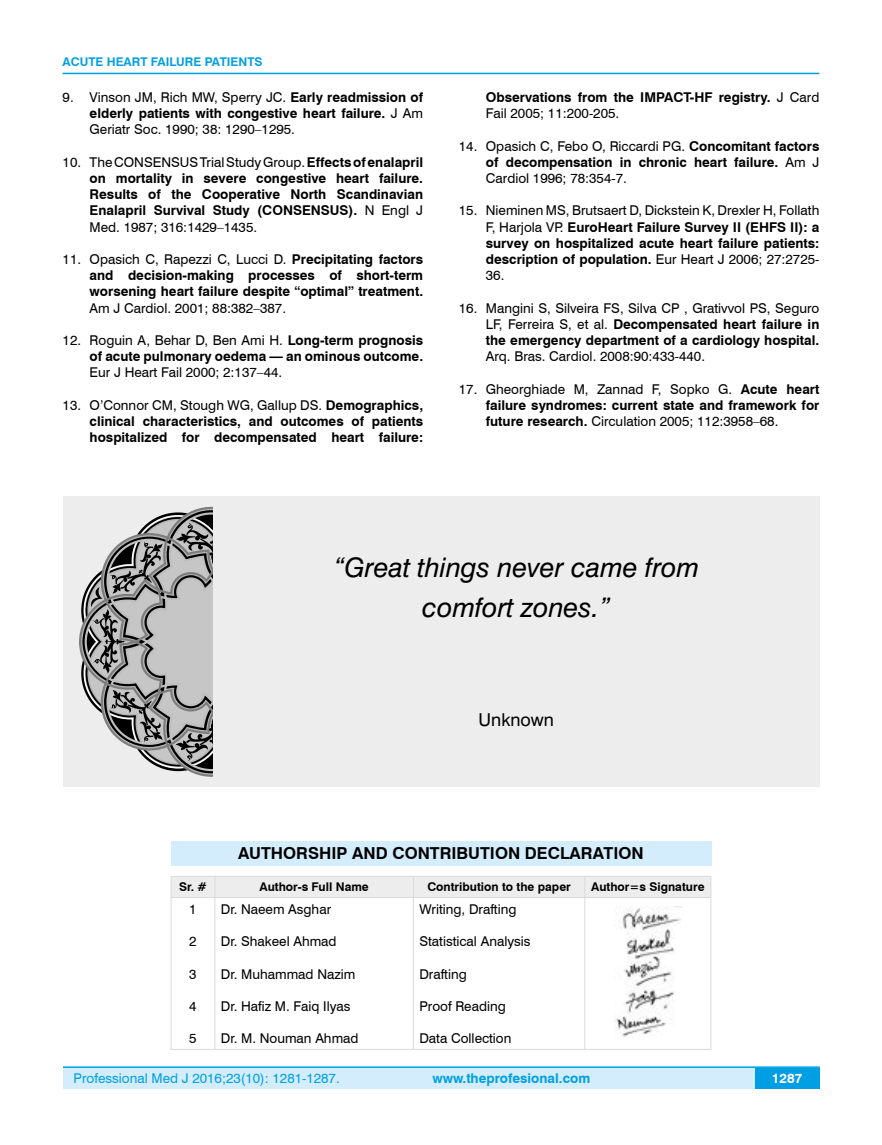
<style>
.page{position:relative;width:882px;height:1145px;background:#fff}
.page>*{position:absolute;margin:0;border:0;box-sizing:border-box;transform-origin:0 0}
.t1{font:italic 27px/40.5px "Swiss 721 BT";color:#000;text-align:center}
.t2{font:17.7px "Swiss 721 BT";color:#000}
.t3{font:700 16.5px "Swiss 721 BT";color:#000}
.t4{font:700 13.5px/16.2px "Swiss 721 BT";color:#000;text-align:justify}
.t5{font:13.5px "Swiss 721 BT";color:#000}
.t6{font:13.5px "Swiss 721 BT";color:#009fe3}
.t7{font:700 13.5px "Swiss 721 BT";color:#009fe3}
.t8{font:700 13.5px "Swiss 721 BT";color:#fff}
.t9{font:700 12px "Swiss 721 BT";color:#000}
.t10{font:700 12px "Swiss 721 BT";color:#009fe3}
.s1{font-weight:400}
</style>
<div class="page">
<div style="left:63px;top:1067px;width:756px;height:21px;background:#d4edfc"></div>
<hr style="left:63px;top:1066px;width:756px;height:2px;background:#009fe3">
<div style="left:754px;top:1068px;width:65px;height:20px;background:#009fe3"></div>
<hr style="left:63px;top:73px;width:756px;height:1px;background:#009fe3">
<div style="left:171px;top:841px;width:540px;height:24px;background:#d4edfc"></div>
<div style="left:171px;top:876px;width:540px;height:21px;background:#ededed"></div>
<hr style="left:171px;top:897px;width:44px;height:1px;background:#dadada">
<hr style="left:171px;top:898px;width:1px;height:151px;background:#dadada">
<hr style="left:215px;top:897px;width:198px;height:1px;background:#dadada">
<hr style="left:214px;top:898px;width:1px;height:151px;background:#dadada">
<hr style="left:413px;top:897px;width:171px;height:1px;background:#dadada">
<hr style="left:413px;top:898px;width:1px;height:151px;background:#dadada">
<hr style="left:584px;top:897px;width:127px;height:1px;background:#dadada">
<hr style="left:584px;top:898px;width:1px;height:151px;background:#dadada">
<hr style="left:710px;top:898px;width:1px;height:151px;background:#dadada">
<hr style="left:171px;top:1049px;width:44px;height:1px;background:#dadada">
<hr style="left:215px;top:1049px;width:198px;height:1px;background:#dadada">
<hr style="left:413px;top:1049px;width:171px;height:1px;background:#dadada">
<hr style="left:584px;top:1049px;width:127px;height:1px;background:#dadada">
<img style="left:614px;top:906px;width:67px;height:131px">
<div style="left:63px;top:496px;width:756px;height:291px;background:#ededed"></div>
<svg style="left:79px;top:506px;width:134px;height:271px"></svg>
<svg style="left:176px;top:522px;width:37px;height:43px;background:#7f7f7f"></svg>
<svg style="left:110px;top:690px;width:52px;height:52px;background:#767676"></svg>
<svg style="left:175px;top:718px;width:38px;height:43px;background:#7f7f7f"></svg>
<svg style="left:89px;top:541px;width:73px;height:132px;background:#8e8e8e"></svg>
<p class="t10" style="left:63px;top:53px;width:201px">ACUTE HEART FAILURE PATIENTS</p>
<p class="t4" style="left:90px;top:89px;width:335px;text-indent:-27px"><span class="s1">9. Vinson JM, Rich MW, Sperry JC.</span> Early readmission of elderly patients with congestive heart failure. <span class="s1">J Am Geriatr Soc. 1990; 38: 1290–1295.</span></p>
<p class="t4" style="left:90px;top:153px;width:335px;text-indent:-27px"><span class="s1">10. The CONSENSUS Trial Study Group.</span> Effects of enalapril on mortality in severe congestive heart failure.<br>Results of the Cooperative North Scandinavian Enalapril Survival Study (CONSENSUS). <span class="s1">N Engl J Med. 1987; 316:1429–1435.</span></p>
<p class="t4" style="left:90px;top:251px;width:335px;text-indent:-27px"><span class="s1">11. Opasich C, Rapezzi C, Lucci D.</span> Precipitating factors and decision-making processes of short-term worsening heart failure despite “optimal” treatment.</p>
<p class="t5" style="left:90px;top:298px;width:198px">Am J Cardiol. 2001; 88:382–387.</p>
<p class="t4" style="left:63px;top:332px;width:362px;text-align:right"><span class="s1">12. Roguin A, Behar D, Ben Ami H.</span> Long-term prognosis of acute pulmonary oedema — an ominous outcome.</p>
<p class="t5" style="left:90px;top:363px;width:194px">Eur J Heart Fail 2000; 2:137–44.</p>
<p class="t4" style="left:90px;top:396px;width:335px;text-indent:-27px"><span class="s1">13. O’Connor CM, Stough WG, Gallup DS.</span> Demographics, clinical characteristics, and outcomes of patients hospitalized for decompensated heart failure:</p>
<p class="t4" style="left:485px;top:89px;width:335px">Observations from the IMPACT-HF registry. <span class="s1">J Card<br>Fail 2005; 11:200-205.</span></p>
<p class="t4" style="left:485px;top:137px;width:335px;text-indent:-27px"><span class="s1">14. Opasich C, Febo O, Riccardi PG.</span> Concomitant factors of decompensation in chronic heart failure. <span class="s1">Am J Cardiol 1996; 78:354-7.</span></p>
<p class="t4" style="left:485px;top:202px;width:335px;text-indent:-27px"><span class="s1">15. Nieminen MS, Brutsaert D, Dickstein K, Drexler H, Follath F, Harjola VP.</span> EuroHeart Failure Survey II (EHFS II): a survey on hospitalized acute heart failure patients: description of population. <span class="s1">Eur Heart J 2006; 27:2725- 36.</span></p>
<p class="t4" style="left:485px;top:299px;width:335px;text-indent:-27px"><span class="s1">16. Mangini S, Silveira FS, Silva CP , Grativvol PS, Seguro LF, Ferreira S, et al.</span> Decompensated heart failure in the emergency department of a cardiology hospital.</p>
<p class="t5" style="left:485px;top:347px;width:220px">Arq. Bras. Cardiol. 2008:90:433-440.</p>
<p class="t4" style="left:485px;top:380px;width:335px;text-indent:-27px"><span class="s1">17. Gheorghiade M, Zannad F, Sopko G.</span> Acute heart failure syndromes: current state and framework for future research. <span class="s1">Circulation 2005; 112:3958–68.</span></p>
<h1 class="t1" style="left:333px;top:546px;width:367px">“Great things never came from comfort zones.”</h1>
<h2 class="t2" style="left:478px;top:707px;width:77px">Unknown</h2>
<p class="t3" style="left:238px;top:842px;width:406px">AUTHORSHIP AND CONTRIBUTION DECLARATION</p>
<p class="t9" style="left:179px;top:879px;width:29px">Sr. #</p>
<p class="t9" style="left:259px;top:879px;width:111px">Author-s Full Name</p>
<p class="t9" style="left:427px;top:879px;width:145px">Contribution to the paper</p>
<p class="t9" style="left:591px;top:879px;width:115px">Author=s Signature</p>
<p class="t5" style="left:189px;top:899px;width:9px">1</p>
<p class="t5" style="left:189px;top:932px;width:9px">2</p>
<p class="t5" style="left:189px;top:964px;width:9px">3</p>
<p class="t5" style="left:189px;top:996px;width:9px">4</p>
<p class="t5" style="left:189px;top:1029px;width:9px">5</p>
<p class="t5" style="left:419px;top:899px;width:99px">Writing, Drafting</p>
<p class="t5" style="left:419px;top:932px;width:113px">Statistical Analysis</p>
<p class="t5" style="left:419px;top:964px;width:49px">Drafting</p>
<p class="t5" style="left:419px;top:996px;width:88px">Proof Reading</p>
<p class="t5" style="left:419px;top:1029px;width:94px">Data Collection</p>
<p class="t5" style="left:221px;top:899px;width:112px">Dr. Naeem Asghar</p>
<p class="t5" style="left:221px;top:932px;width:117px">Dr. Shakeel Ahmad</p>
<p class="t5" style="left:221px;top:964px;width:136px">Dr. Muhammad Nazim</p>
<p class="t5" style="left:221px;top:996px;width:131px">Dr. Hafiz M. Faiq Ilyas</p>
<p class="t5" style="left:221px;top:1029px;width:139px">Dr. M. Nouman Ahmad</p>
<p class="t6" style="left:74px;top:1069px;width:267px">Professional Med J 2016;23(10): 1281-1287.</p>
<p class="t7" style="left:432px;top:1069px;width:159px">www.theprofesional.com</p>
<p class="t8" style="left:771px;top:1069px;width:32px">1287</p>
</div>
